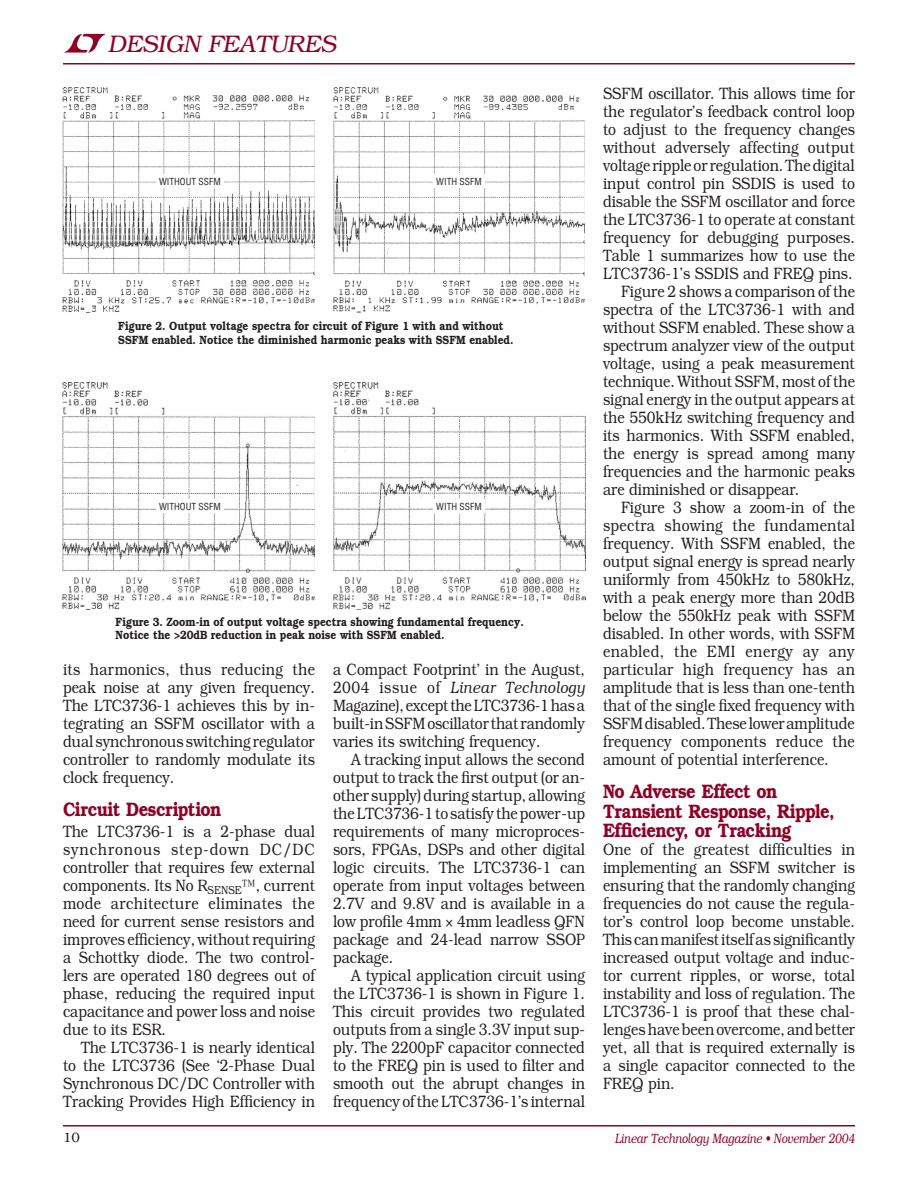
<style>
.page{position:relative;width:918px;height:1188px;background:#fff}
.page>*{position:absolute;margin:0;border:0;box-sizing:border-box;transform-origin:0 0}
.Header_Left{font:italic 300 24px "Bookman";color:#900126}
.Heading_1{font:600 19.5px/19.5px "Bookman";letter-spacing:-.03em;color:#900126;scale:.85 1}
.Body_Text{font:300 16.5px/18px "Bookman";color:#231f20;text-align:justify;scale:.85 1}
.Body_Text_First{font:300 16.5px/18px "Bookman";color:#231f20;text-align:justify;scale:.85 1}
.t1{font:italic 300 13.5px "Bookman";color:#900126;scale:.8 1}
.t2{font:300 13.5px "Bookman";color:#231f20}
.t3{font:600 12px/13.5px "Bookman";color:#231f20;scale:.85 1}
.Scope_Callout{font:condensed 9.45px "Helvetica";color:#231f20}
.s1{font-style:italic}
</style>
<div class="page">
<hr style="left:63px;top:1125px;width:792px;height:1px;background:#900126">
<hr style="left:63px;top:63px;width:792px;height:1px;background:#900126">
<svg style="left:65px;top:34px;width:40px;height:18px"></svg>
<img style="left:63px;top:87px;width:252px;height:226px">
<img style="left:333px;top:87px;width:252px;height:226px">
<img style="left:63px;top:382px;width:252px;height:227px">
<img style="left:333px;top:382px;width:252px;height:227px">
<div style="left:156px;top:175px;width:68px;height:13px;background:#fff"></div>
<div style="left:156px;top:499px;width:68px;height:14px;background:#fff"></div>
<div style="left:433px;top:175px;width:52px;height:13px;background:#fff"></div>
<div style="left:433px;top:499px;width:52px;height:14px;background:#fff"></div>
<p class="Header_Left" style="left:108px;top:31px;width:229px">DESIGN FEATURES</p>
<p class="Scope_Callout" style="left:159px;top:176px;width:63px">WITHOUT SSFM</p>
<p class="Scope_Callout" style="left:436px;top:176px;width:47px">WITH SSFM</p>
<p class="t3" style="left:118px;top:319px;width:467px">Figure 2. Output voltage spectra for circuit of Figure 1 with and without<br>SSFM enabled. Notice the diminished harmonic peaks with SSFM enabled.</p>
<p class="Scope_Callout" style="left:159px;top:501px;width:63px">WITHOUT SSFM</p>
<p class="Scope_Callout" style="left:436px;top:501px;width:47px">WITH SSFM</p>
<p class="t3" style="left:116px;top:615px;width:482px">Figure 3. Zoom-in of output voltage spectra showing fundamental frequency.<br>Notice the &gt;20dB reduction in peak noise with SSFM enabled.</p>
<p class="Body_Text" style="left:63px;top:660px;width:298px">its harmonics, thus reducing the peak noise at any given frequency.<br>The LTC3736-1 achieves this by in&shy;tegrating an SSFM oscillator with a dual synchronous switching regulator controller to randomly modulate its clock frequency.</p>
<p class="Heading_1" style="left:63px;top:800px;width:188px">Circuit Description</p>
<p class="Body_Text_First" style="left:63px;top:822px;width:298px">The LTC3736-1 is a 2-phase dual synchronous step-down DC/DC controller that requires few external components. Its No R<sub>SENSE</sub>™, current mode architecture eliminates the need for current sense resistors and improves efficiency, without requiring a Schottky diode. The two control&shy;lers are operated 180 degrees out of phase, reducing the required input capacitance and power loss and noise due to its ESR.</p>
<p class="Body_Text" style="left:63px;top:1038px;width:298px;text-indent:18px">The LTC3736-1 is nearly identical to the LTC3736 (See ‘2-Phase Dual Synchronous DC/DC Controller with Tracking Provides High Efficiency in</p>
<p class="Body_Text" style="left:333px;top:660px;width:298px">a Compact Footprint’ in the August, 2004 issue of <span class="s1">Linear Technology </span>Magazine), except the LTC3736-1 has a built-in SSFM oscillator that randomly varies its switching frequency.</p>
<p class="Body_Text" style="left:333px;top:750px;width:298px;text-indent:18px">A tracking input allows the second output to track the first output (or an&shy;other supply) during startup, allowing the LTC3736-1 to satisfy the power-up requirements of many microproces&shy;sors, FPGAs, DSPs and other digital logic circuits. The LTC3736-1 can operate from input voltages between 2.7V and 9.8V and is available in a low profile 4mm 4mm leadless QFN package and 24-lead narrow SSOP package.</p>
<p class="Body_Text" style="left:333px;top:966px;width:298px;text-indent:18px">A typical application circuit using the LTC3736-1 is shown in Figure 1.<br>This circuit provides two regulated outputs from a single 3.3V input sup&shy;ply. The 2200pF capacitor connected to the FREQ pin is used to filter and smooth out the abrupt changes in frequency of the LTC3736-1’s internal</p>
<p class="Body_Text" style="left:603px;top:84px;width:298px">SSFM oscillator. This allows time for the regulator’s feedback control loop to adjust to the frequency changes without adversely affecting output voltage ripple or regulation. The digital input control pin SSDIS is used to disable the SSFM oscillator and force the LTC3736-1 to operate at constant frequency for debugging purposes.<br>Table 1 summarizes how to use the LTC3736-1’s SSDIS and FREQ pins.</p>
<p class="Body_Text" style="left:603px;top:282px;width:298px;text-indent:18px">Figure 2 shows a comparison of the spectra of the LTC3736-1 with and without SSFM enabled. These show a spectrum analyzer view of the output voltage, using a peak measurement technique. Without SSFM, most of the signal energy in the output appears at the 550kHz switching frequency and its harmonics. With SSFM enabled, the energy is spread among many frequencies and the harmonic peaks are diminished or disappear.</p>
<p class="Body_Text" style="left:603px;top:498px;width:298px;text-indent:18px">Figure 3 show a zoom-in of the spectra showing the fundamental frequency. With SSFM enabled, the output signal energy is spread nearly uniformly from 450kHz to 580kHz, with a peak energy more than 20dB below the 550kHz peak with SSFM disabled. In other words, with SSFM enabled, the EMI energy ay any particular high frequency has an amplitude that is less than one-tenth that of the single fixed frequency with SSFM disabled. These lower amplitude frequency components reduce the amount of potential interference.</p>
<p class="Heading_1" style="left:603px;top:782px;width:274px">No Adverse Effect on<br>Transient Response, Ripple,<br>Efficiency, or Tracking</p>
<p class="Body_Text_First" style="left:603px;top:840px;width:298px">One of the greatest difficulties in implementing an SSFM switcher is ensuring that the randomly changing frequencies do not cause the regula&shy;tor’s control loop become unstable.<br>This can manifest itself as significantly increased output voltage and induc&shy;tor current ripples, or worse, total instability and loss of regulation. The LTC3736-1 is proof that these chal&shy;lenges have been overcome, and better yet, all that is required externally is a single capacitor connected to the FREQ pin.</p>
<p class="t2" style="left:63px;top:1130px;width:18px">10</p>
<p class="t1" style="left:615px;top:1131px;width:302px">Linear Technology Magazine • November 2004</p>
</div>
